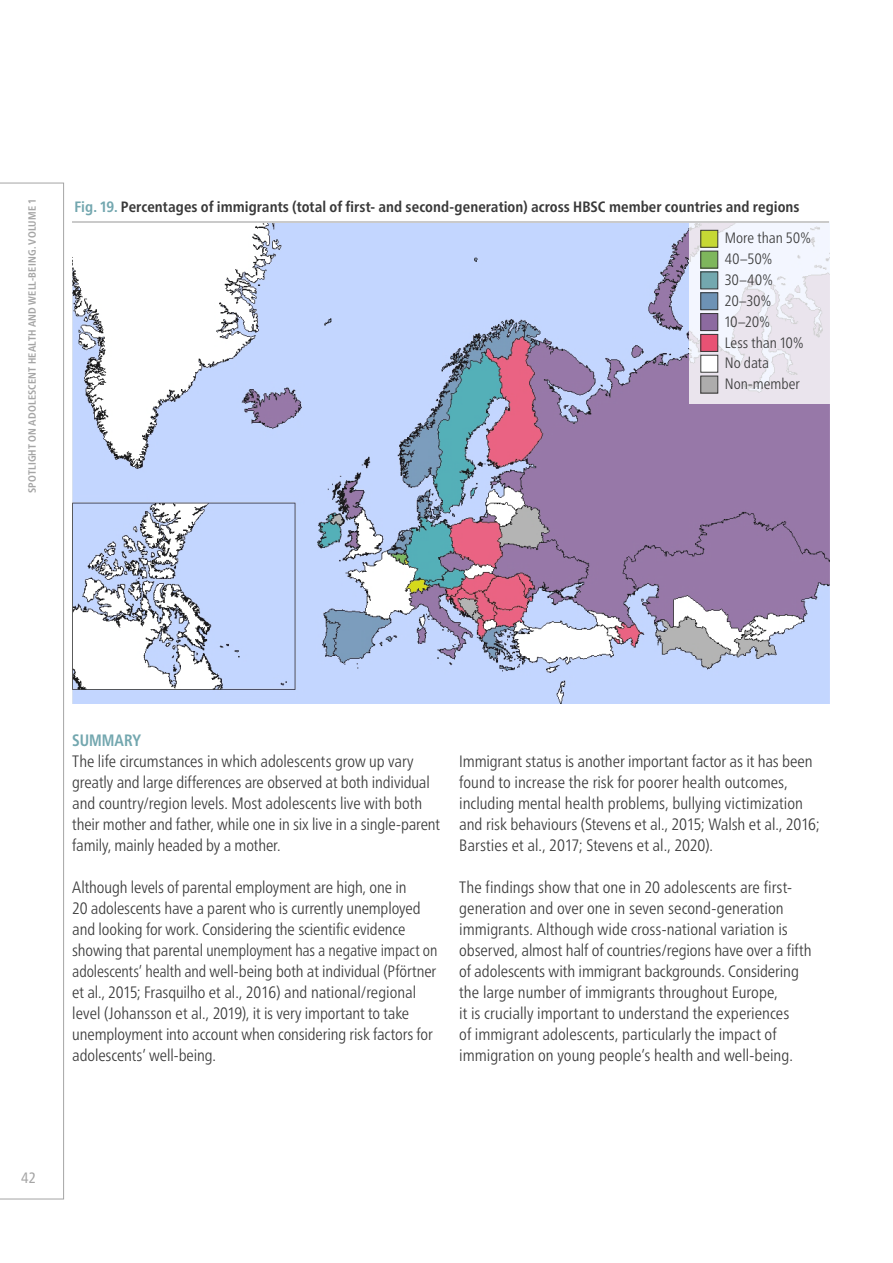
<style>
.page{position:relative;width:893px;height:1263px;background:#fff}
.page>*{position:absolute;margin:0;border:0;box-sizing:border-box;transform-origin:0 0}
.Text_bodycopy_1st_pa{font:300 condensed 16.5px/21px "Frutiger Neue LTW1 G";color:#393939}
.LEVEL_3{font:700 condensed 16.5px "Frutiger Neue LTW1 G";color:#73a7af;scale:.94 1}
.t1{font:700 condensed 15px "Frutiger Neue LTW1 G";letter-spacing:.005em;color:#393939}
.t2{font:300 condensed 15px/20.9px "Frutiger Neue LTW1 G";letter-spacing:.005em;color:#393939}
.t3{font:condensed 15px "Frutiger Neue LTW1 G";color:#a5a5a5}
.t4{font:700 condensed 10.5px "Frutiger Neue LTW1 G";letter-spacing:.02em;color:#a5a5a5}
.s1{color:#73a7af}
</style>
<div class="page">
<svg style="left:0;top:183px;width:64px;height:1016px"></svg>
<img style="left:72px;top:222px;width:757px;height:481px">
<svg style="left:689px;top:222px;width:140px;height:182px;fill:#eae4ed"></svg>
<div style="left:701px;top:251px;width:17px;height:17px;background:#7eb65c"></div>
<div style="left:701px;top:251px;width:17px;height:17px;border:1px solid #393939"></div>
<div style="left:701px;top:230px;width:17px;height:17px;background:#c6d835"></div>
<div style="left:701px;top:230px;width:17px;height:17px;border:1px solid #393939"></div>
<div style="left:701px;top:272px;width:17px;height:17px;background:#73a8af"></div>
<div style="left:701px;top:272px;width:17px;height:17px;border:1px solid #393939"></div>
<div style="left:701px;top:293px;width:17px;height:17px;background:#6d92b5"></div>
<div style="left:701px;top:293px;width:17px;height:17px;border:1px solid #393939"></div>
<div style="left:701px;top:314px;width:17px;height:17px;background:#8c6aa0"></div>
<div style="left:701px;top:313px;width:17px;height:18px;border:1px solid #393939"></div>
<div style="left:701px;top:334px;width:17px;height:17px;background:#e85274"></div>
<div style="left:701px;top:334px;width:17px;height:18px;border:1px solid #393939"></div>
<div style="left:701px;top:355px;width:17px;height:17px;background:#fff"></div>
<div style="left:701px;top:376px;width:17px;height:17px;background:#adacac"></div>
<div style="left:701px;top:376px;width:17px;height:17px;border:1px solid #393939"></div>
<hr style="left:72px;top:221px;width:757px;height:1px;background:#cacaca">
<p class="t4" style="left:24px;top:493px;width:296px;rotate:-90deg">SPOTLIGHT ON ADOLESCENT HEALTH AND WELL-BEING. VOLUME 1</p>
<p class="t1" style="left:74px;top:195px;width:727px"><span class="s1">Fig. 19.</span> Percentages of immigrants (total of first- and second-generation) across HBSC member countries and regions</p>
<p class="t2" style="left:725px;top:228px;width:88px">More than 50%<br>40–50%<br>30–40%<br>20–30%<br>10–20%<br>Less than 10%<br>No data<br>Non-member</p>
<p class="LEVEL_3" style="left:72px;top:728px;width:75px">SUMMARY</p>
<p class="Text_bodycopy_1st_pa" style="left:72px;top:751px;width:369px">The life circumstances in which adolescents grow up vary greatly and large differences are observed at both individual and country/region levels. Most adolescents live with both their mother and father, while one in six live in a single-parent family, mainly headed by a mother.</p>
<p class="Text_bodycopy_1st_pa" style="left:72px;top:877px;width:367px">Although levels of parental employment are high, one in<br>20 adolescents have a parent who is currently unemployed and looking for work. Considering the scientific evidence showing that parental unemployment has a negative impact on adolescents’ health and well-being both at individual (Pförtner et al., 2015; Frasquilho et al., 2016) and national/regional level (Johansson et al., 2019), it is very important to take unemployment into account when considering risk factors for adolescents’ well-being.</p>
<p class="Text_bodycopy_1st_pa" style="left:459px;top:751px;width:362px">Immigrant status is another important factor as it has been found to increase the risk for poorer health outcomes, including mental health problems, bullying victimization and risk behaviours (Stevens et al., 2015; Walsh et al., 2016; Barsties et al., 2017; Stevens et al., 2020).</p>
<p class="Text_bodycopy_1st_pa" style="left:459px;top:877px;width:354px">The findings show that one in 20 adolescents are first&shy;generation and over one in seven second-generation immigrants. Although wide cross-national variation is observed, almost half of countries/regions have over a fifth of adolescents with immigrant backgrounds. Considering the large number of immigrants throughout Europe,<br>it is crucially important to understand the experiences<br>of immigrant adolescents, particularly the impact of immigration on young people’s health and well-being.</p>
<p class="t3" style="left:21px;top:1169px;width:16px">42</p>
</div>
